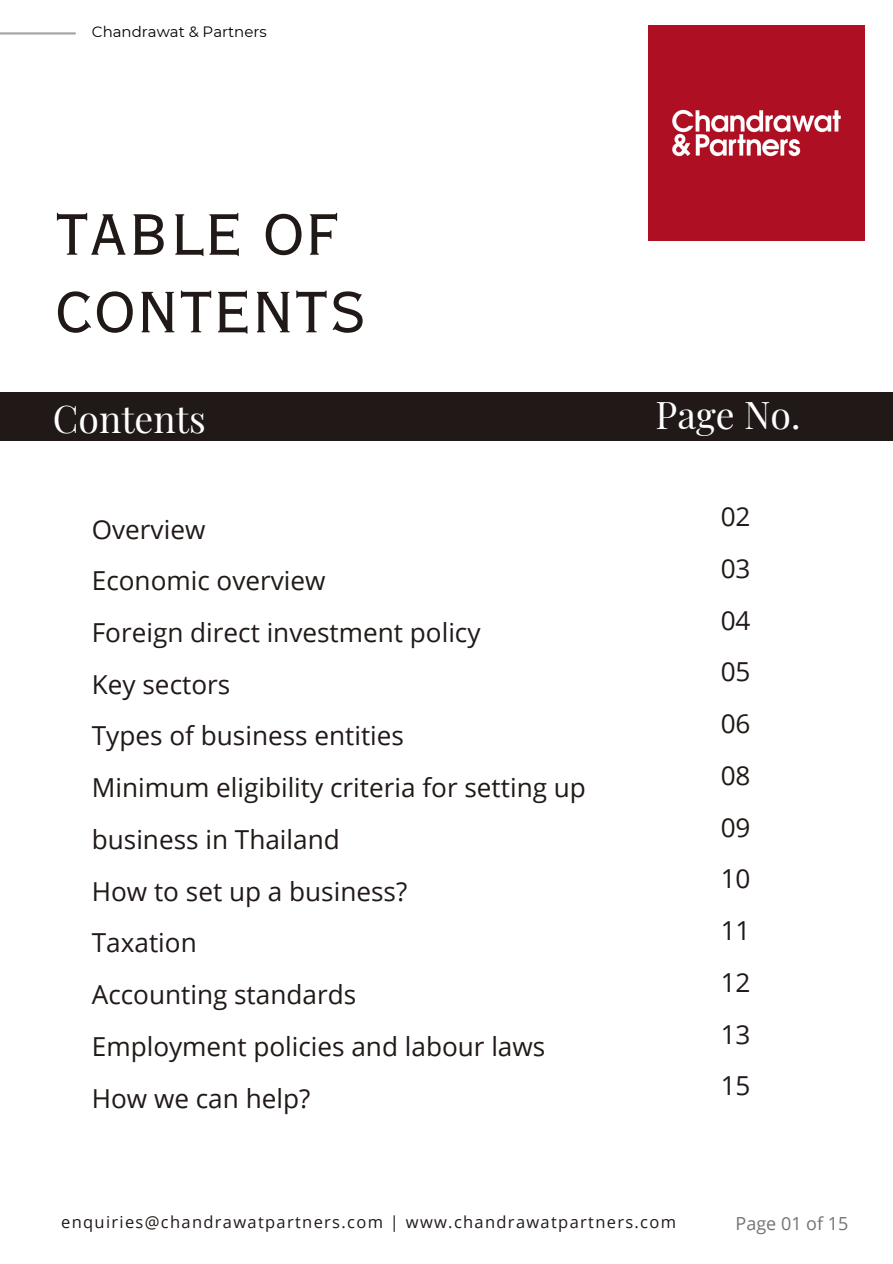
<style>
.page{position:relative;width:893px;height:1264px;background:#fff}
.page>*{position:absolute;margin:0;border:0;box-sizing:border-box;transform-origin:0 0}
.t1{font:76.95px/77.6px "Copperplate Gothic LT Pro 29 BC";color:#201917}
.t2{font:37.35px "Playfair Display";color:#fff}
.t3{font:26.1px/51.8px "Open Sans";color:#201917}
.t4{font:18px "Open Sans";color:#737373}
.t5{font:16.5px "Open Sans";letter-spacing:.08em;color:#201917}
.t6{font:15px "Montserrat";color:#000}
</style>
<div class="page">
<hr style="left:0;top:32px;width:75px;height:3px;background:#a6a6a6">
<div style="left:0;top:392px;width:892px;height:48px;background:#201917"></div>
<img style="left:648px;top:25px;width:216px;height:216px">
<p class="t6" style="left:92px;top:23px;width:176px">Chandrawat &amp; Partners</p>
<p class="t1" style="left:55px;top:198px;width:313px">TABLE OF<br>CONTENTS</p>
<p class="t2" style="left:53px;top:392px;width:154px">Contents</p>
<p class="t3" style="left:92px;top:502px;width:115px">Overview</p>
<p class="t3" style="left:92px;top:554px;width:235px">Economic overview</p>
<p class="t3" style="left:92px;top:606px;width:390px">Foreign direct investment policy</p>
<p class="t3" style="left:92px;top:657px;width:140px">Key sectors</p>
<p class="t3" style="left:92px;top:709px;width:314px">Types of business entities</p>
<p class="t3" style="left:92px;top:761px;width:495px">Minimum eligibility criteria for setting up business in Thailand</p>
<p class="t3" style="left:92px;top:864px;width:317px">How to set up a business?</p>
<p class="t3" style="left:92px;top:916px;width:106px">Taxation</p>
<p class="t3" style="left:92px;top:968px;width:266px">Accounting standards</p>
<p class="t3" style="left:92px;top:1019px;width:455px">Employment policies and labour laws</p>
<p class="t3" style="left:92px;top:1071px;width:220px">How we can help?</p>
<p class="t2" style="left:655px;top:388px;width:146px">Page No.</p>
<p class="t3" style="left:720px;top:490px;width:31px">02</p>
<p class="t3" style="left:720px;top:542px;width:31px">03</p>
<p class="t3" style="left:720px;top:593px;width:31px">04</p>
<p class="t3" style="left:720px;top:645px;width:31px">05</p>
<p class="t3" style="left:720px;top:697px;width:31px">06</p>
<p class="t3" style="left:720px;top:749px;width:31px">08</p>
<p class="t3" style="left:720px;top:800px;width:31px">09</p>
<p class="t3" style="left:720px;top:852px;width:31px">10</p>
<p class="t3" style="left:720px;top:904px;width:31px">11</p>
<p class="t3" style="left:720px;top:955px;width:31px">12</p>
<p class="t3" style="left:720px;top:1007px;width:31px">13</p>
<p class="t3" style="left:720px;top:1059px;width:31px">15</p>
<p class="t5" style="left:61px;top:1210px;width:616px">enquiries@chandrawatpartners.com | www.chandrawatpartners.com</p>
<p class="t4" style="left:735px;top:1210px;width:114px">Page 01 of 15</p>
</div>
